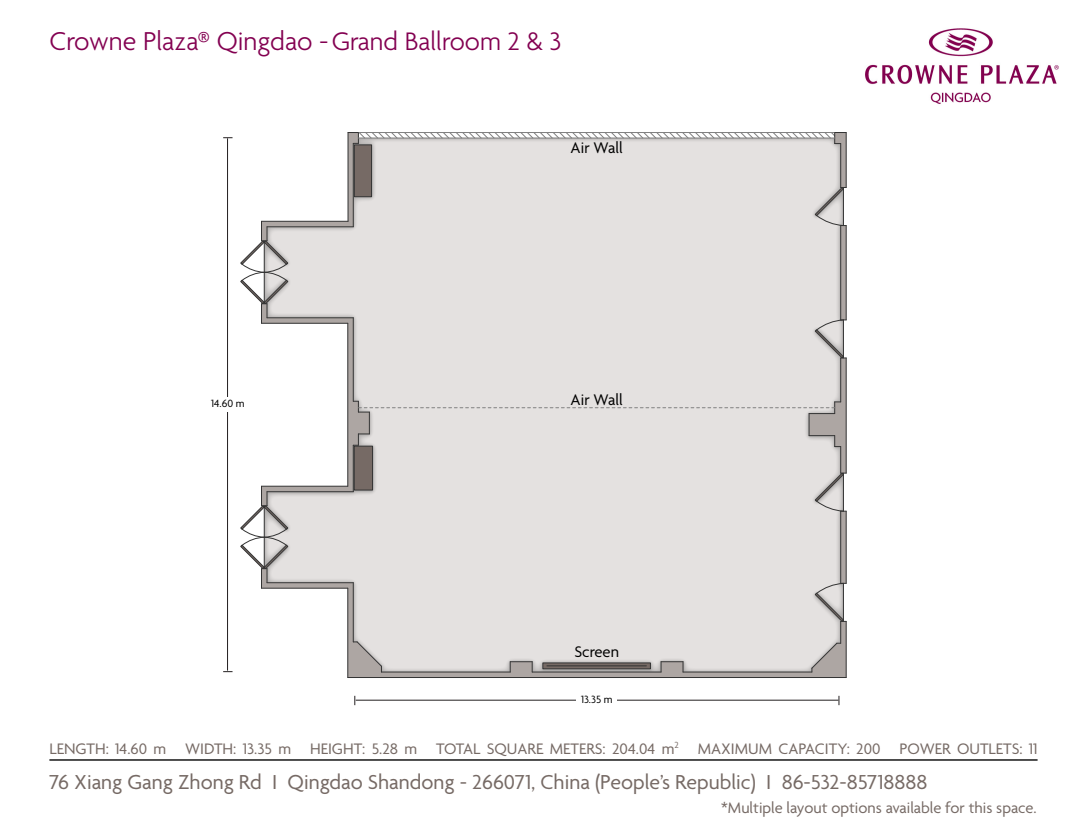
<style>
.page{position:relative;width:1087px;height:840px;background:#fff}
.page>*{position:absolute;margin:0;border:0;box-sizing:border-box;transform-origin:0 0}
.t1{font:300 28px "Agenda";color:#830051}
.t2{font:21.88px "Agenda";color:#766a65}
.t3{font:16.62px "Agenda";color:#000}
.t4{font:16.45px "Agenda";color:#766a65}
.t5{font:11.38px "Agenda";color:#000}
.s1{font-size:27.47px}
</style>
<div class="page">
<img style="left:865px;top:28px;width:194px;height:76px">
<div style="left:348px;top:672px;width:498px;height:5px;background:#ada6a3"></div>
<hr style="left:381px;top:672px;width:129px;height:1px;background:#333">
<hr style="left:348px;top:677px;width:498px;height:1px;background:#333">
<hr style="left:532px;top:672px;width:129px;height:1px;background:#333">
<hr style="left:683px;top:672px;width:129px;height:1px;background:#333">
<hr style="left:347px;top:588px;width:1px;height:90px;background:#333">
<hr style="left:846px;top:133px;width:1px;height:55px;background:#333">
<hr style="left:846px;top:226px;width:1px;height:94px;background:#333">
<hr style="left:846px;top:358px;width:1px;height:115px;background:#333">
<hr style="left:846px;top:511px;width:1px;height:72px;background:#333">
<hr style="left:846px;top:621px;width:1px;height:57px;background:#333">
<svg style="left:240px;top:132px;width:606px;height:540px;background:#e1dedd"></svg>
<hr style="left:227px;top:138px;width:1px;height:533px;background:#231f20">
<hr style="left:356px;top:700px;width:482px;height:1px;background:#231f20">
<div style="left:577px;top:693px;width:40px;height:15px;background:#fff"></div>
<div style="left:208px;top:397px;width:40px;height:15px;background:#fff"></div>
<hr style="left:49px;top:759px;width:988px;height:2px;background:#000">
<p class="t1" style="left:49px;top:26px;width:513px">Crowne Plaza® Qingdao -<span class="s1">Grand Ballroom 2 &amp; 3</span></p>
<p class="t3" style="left:571px;top:138px;width:54px">Air Wall</p>
<p class="t5" style="left:211px;top:398px;width:35px">14.60 m</p>
<p class="t3" style="left:571px;top:390px;width:54px">Air Wall</p>
<p class="t3" style="left:574px;top:642px;width:46px">Screen</p>
<p class="t5" style="left:581px;top:693px;width:33px">13.35 m</p>
<p class="t4" style="left:49px;top:740px;width:989px">LENGTH: 14.60 m WIDTH: 13.35 m HEIGHT: 5.28 m TOTAL SQUARE METERS: 204.04 m<sup>2</sup> MAXIMUM CAPACITY: 200 POWER OUTLETS: 11</p>
<h2 class="t2" style="left:49px;top:770px;width:879px">76 Xiang Gang Zhong Rd I Qingdao Shandong - 266071, China (People’s Republic) I 86-532-85718888</h2>
<p class="t4" style="left:721px;top:799px;width:317px">*Multiple layout options available for this space.</p>
</div>
